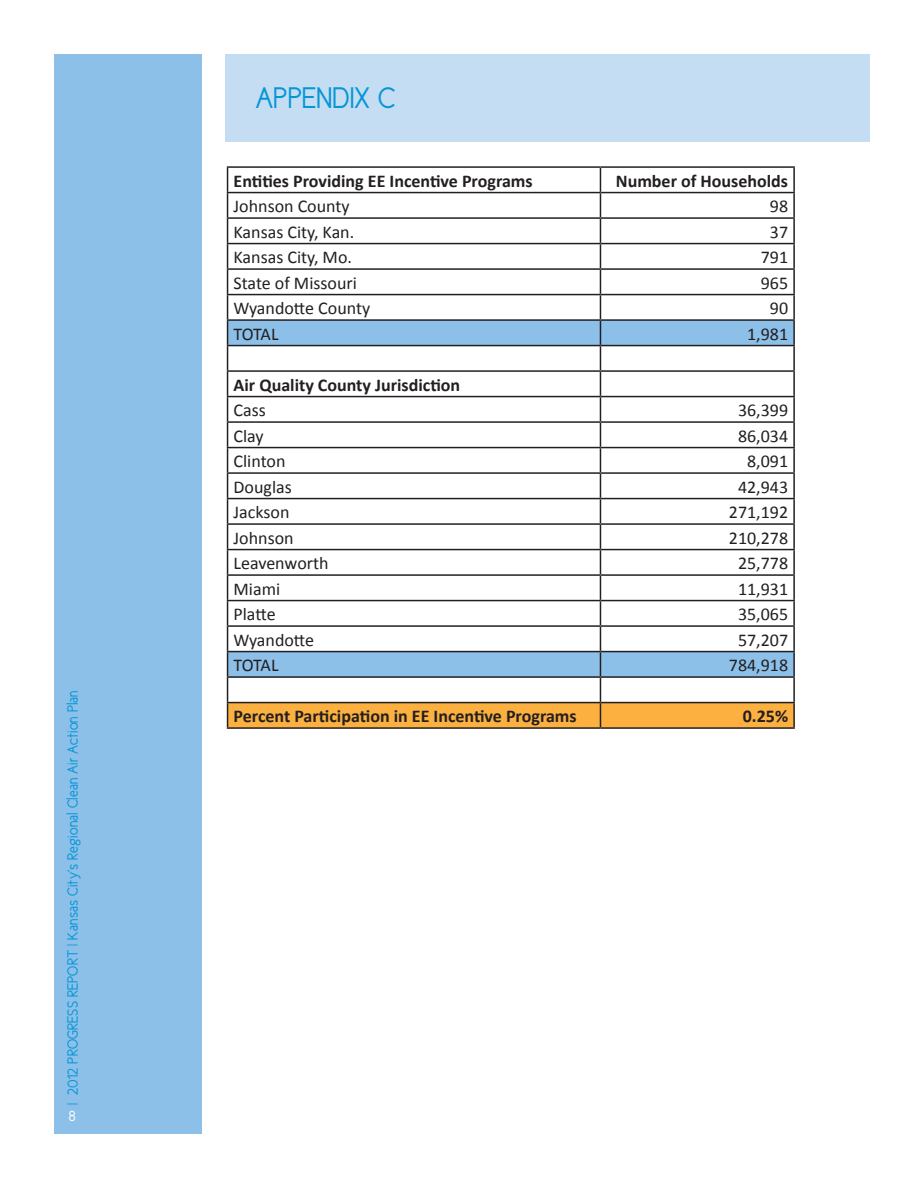
<style>
.page{position:relative;width:918px;height:1188px;background:#fff}
.page>*{position:absolute;margin:0;border:0;box-sizing:border-box;transform-origin:0 0}
.actionhed{font:30px "New Cicle Gordita";color:#0696d7}
.basic{font:18px "Calibri";color:#231f20}
.basic-2{font:700 18px "Calibri";color:#231f20}
.t1{font:15px "New Cicle Gordita";color:#0696d7}
.t2{font:15px "New Cicle Gordita";color:#fff}
</style>
<div class="page">
<div style="left:54px;top:54px;width:148px;height:1080px;background:#8cc0e8"></div>
<div style="left:225px;top:54px;width:645px;height:87px;background:#c4ddf2"></div>
<hr style="left:227px;top:166px;width:373px;height:2px;background:#231f20">
<hr style="left:600px;top:166px;width:195px;height:2px;background:#231f20">
<hr style="left:793px;top:168px;width:2px;height:24px;background:#231f20">
<hr style="left:600px;top:192px;width:195px;height:1px;background:#231f20">
<hr style="left:793px;top:193px;width:2px;height:24px;background:#231f20">
<hr style="left:600px;top:217px;width:195px;height:2px;background:#231f20">
<hr style="left:793px;top:219px;width:2px;height:24px;background:#231f20">
<hr style="left:600px;top:243px;width:195px;height:1px;background:#231f20">
<hr style="left:793px;top:244px;width:2px;height:24px;background:#231f20">
<hr style="left:600px;top:268px;width:195px;height:2px;background:#231f20">
<hr style="left:793px;top:270px;width:2px;height:24px;background:#231f20">
<hr style="left:600px;top:294px;width:195px;height:1px;background:#231f20">
<hr style="left:793px;top:295px;width:2px;height:24px;background:#231f20">
<hr style="left:600px;top:319px;width:195px;height:2px;background:#231f20">
<hr style="left:793px;top:321px;width:2px;height:24px;background:#231f20">
<hr style="left:600px;top:345px;width:195px;height:1px;background:#231f20">
<hr style="left:793px;top:346px;width:2px;height:24px;background:#231f20">
<hr style="left:600px;top:370px;width:195px;height:2px;background:#231f20">
<hr style="left:793px;top:372px;width:2px;height:24px;background:#231f20">
<hr style="left:600px;top:396px;width:195px;height:1px;background:#231f20">
<hr style="left:793px;top:397px;width:2px;height:24px;background:#231f20">
<hr style="left:600px;top:421px;width:195px;height:2px;background:#231f20">
<hr style="left:793px;top:423px;width:2px;height:24px;background:#231f20">
<hr style="left:600px;top:447px;width:195px;height:1px;background:#231f20">
<hr style="left:793px;top:448px;width:2px;height:24px;background:#231f20">
<hr style="left:600px;top:472px;width:195px;height:2px;background:#231f20">
<hr style="left:793px;top:474px;width:2px;height:24px;background:#231f20">
<hr style="left:600px;top:498px;width:195px;height:1px;background:#231f20">
<hr style="left:793px;top:499px;width:2px;height:24px;background:#231f20">
<hr style="left:600px;top:523px;width:195px;height:2px;background:#231f20">
<hr style="left:793px;top:525px;width:2px;height:24px;background:#231f20">
<hr style="left:600px;top:549px;width:195px;height:1px;background:#231f20">
<hr style="left:793px;top:550px;width:2px;height:24px;background:#231f20">
<hr style="left:600px;top:574px;width:195px;height:2px;background:#231f20">
<hr style="left:793px;top:576px;width:2px;height:24px;background:#231f20">
<hr style="left:600px;top:600px;width:195px;height:1px;background:#231f20">
<hr style="left:793px;top:601px;width:2px;height:24px;background:#231f20">
<hr style="left:600px;top:625px;width:195px;height:2px;background:#231f20">
<hr style="left:793px;top:627px;width:2px;height:24px;background:#231f20">
<hr style="left:600px;top:651px;width:195px;height:1px;background:#231f20">
<hr style="left:793px;top:652px;width:2px;height:24px;background:#231f20">
<hr style="left:600px;top:676px;width:195px;height:2px;background:#231f20">
<hr style="left:793px;top:678px;width:2px;height:24px;background:#231f20">
<hr style="left:600px;top:702px;width:195px;height:1px;background:#231f20">
<svg style="left:227px;top:168px;width:567px;height:559px"></svg>
<hr style="left:793px;top:703px;width:2px;height:24px;background:#231f20">
<hr style="left:227px;top:727px;width:373px;height:2px;background:#231f20">
<hr style="left:600px;top:727px;width:195px;height:2px;background:#231f20">
<p class="t1" style="left:65px;top:1105px;width:416px;rotate:-90deg">| 2012 PROGRESS REPORT | Kansas City’s Regional Clean Air Action Plan</p>
<p class="t2" style="left:69px;top:1108px;width:8px">8</p>
<p class="actionhed" style="left:255px;top:82px;width:142px">APPENDIX C</p>
<p class="basic-2" style="left:234px;top:169px;width:301px">Entities Providing EE Incentive Programs</p>
<p class="basic-2" style="left:616px;top:169px;width:174px">Number of Households</p>
<p class="basic" style="left:234px;top:195px;width:118px">Johnson County</p>
<p class="basic" style="left:770px;top:195px;width:20px">98</p>
<p class="basic" style="left:234px;top:220px;width:122px">Kansas City, Kan.</p>
<p class="basic" style="left:770px;top:220px;width:20px">37</p>
<p class="basic" style="left:234px;top:246px;width:120px">Kansas City, Mo.</p>
<p class="basic" style="left:761px;top:246px;width:29px">791</p>
<p class="basic" style="left:234px;top:271px;width:125px">State of Missouri</p>
<p class="basic" style="left:761px;top:271px;width:29px">965</p>
<p class="basic" style="left:234px;top:297px;width:138px">Wyandotte County</p>
<p class="basic" style="left:770px;top:297px;width:20px">90</p>
<p class="basic" style="left:234px;top:322px;width:47px">TOTAL</p>
<p class="basic" style="left:747px;top:322px;width:43px">1,981</p>
<p class="basic-2" style="left:234px;top:373px;width:228px">Air Quality County Jurisdiction</p>
<p class="basic" style="left:234px;top:399px;width:34px">Cass</p>
<p class="basic" style="left:738px;top:399px;width:52px">36,399</p>
<p class="basic" style="left:234px;top:424px;width:32px">Clay</p>
<p class="basic" style="left:738px;top:424px;width:52px">86,034</p>
<p class="basic" style="left:234px;top:450px;width:53px">Clinton</p>
<p class="basic" style="left:747px;top:450px;width:43px">8,091</p>
<p class="basic" style="left:234px;top:475px;width:60px">Douglas</p>
<p class="basic" style="left:738px;top:475px;width:52px">42,943</p>
<p class="basic" style="left:234px;top:501px;width:57px">Jackson</p>
<p class="basic" style="left:729px;top:501px;width:61px">271,192</p>
<p class="basic" style="left:234px;top:526px;width:62px">Johnson</p>
<p class="basic" style="left:729px;top:526px;width:61px">210,278</p>
<p class="basic" style="left:234px;top:552px;width:97px">Leavenworth</p>
<p class="basic" style="left:738px;top:552px;width:52px">25,778</p>
<p class="basic" style="left:234px;top:577px;width:48px">Miami</p>
<p class="basic" style="left:738px;top:577px;width:52px">11,931</p>
<p class="basic" style="left:234px;top:603px;width:44px">Platte</p>
<p class="basic" style="left:738px;top:603px;width:52px">35,065</p>
<p class="basic" style="left:234px;top:628px;width:82px">Wyandotte</p>
<p class="basic" style="left:738px;top:628px;width:52px">57,207</p>
<p class="basic" style="left:234px;top:654px;width:47px">TOTAL</p>
<p class="basic" style="left:729px;top:654px;width:61px">784,918</p>
<p class="basic-2" style="left:234px;top:705px;width:345px">Percent Participation in EE Incentive Programs</p>
<p class="basic-2" style="left:743px;top:705px;width:47px">0.25%</p>
</div>
